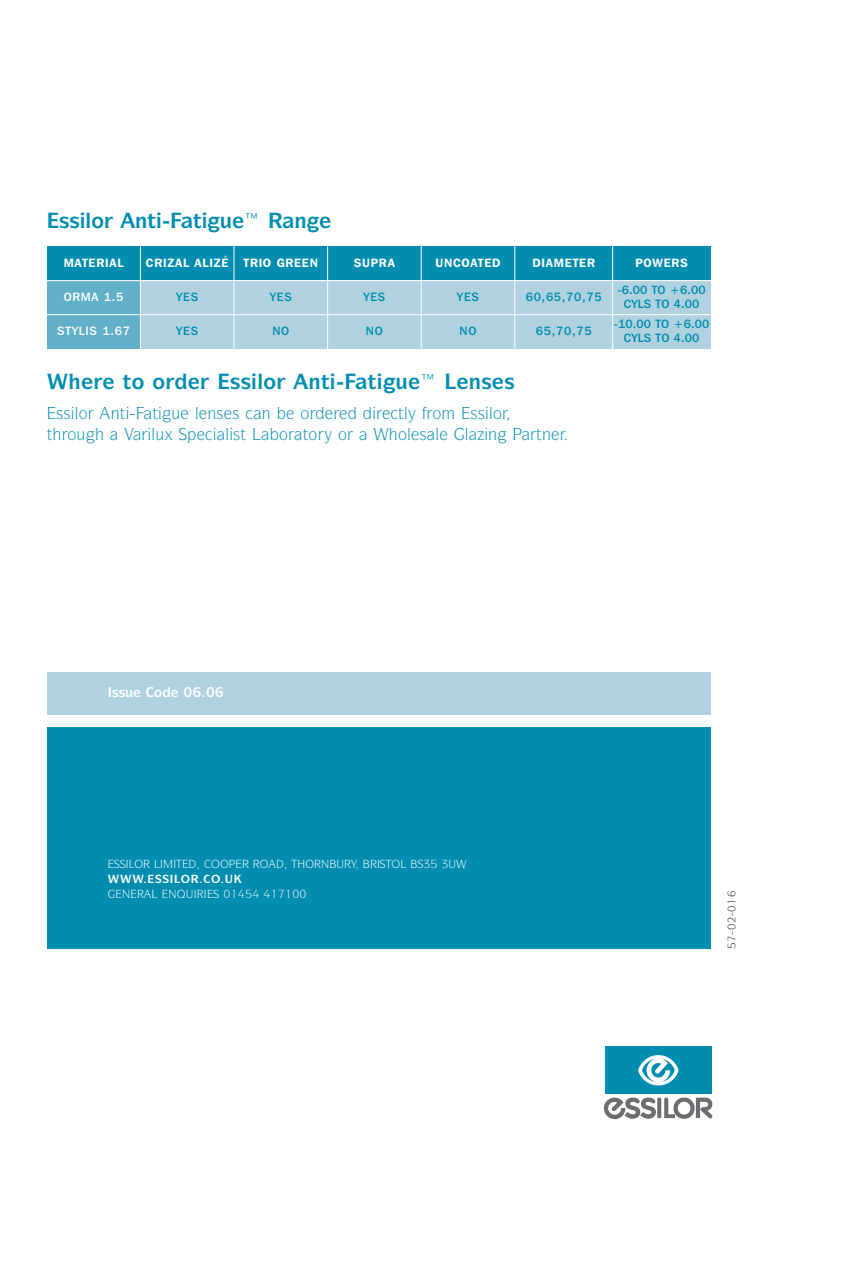
<style>
.page{position:relative;width:846px;height:1263px;background:#fff}
.page>*{position:absolute;margin:0;border:0;box-sizing:border-box;transform-origin:0 0}
.t1{font:700 21px "Symbol IT Cby BT";color:#008db0}
.t2{font:16.5px "Symbol IT Cby BT";color:#008db0}
.t3{font:700 13.5px "Symbol IT Cby BT";color:#fff}
.t4{font:600 12px "Franklin Gothic IT Cby BT";letter-spacing:.06em;color:#fff}
.t5{font:500 12px/14.4px "Franklin Gothic IT Cby BT";letter-spacing:.01em;color:#008db0;text-align:center}
.t6{font:500 12px "Franklin Gothic IT Cby BT";letter-spacing:.06em;color:#008db0}
.t7{font:500 12px "Franklin Gothic IT Cby BT";letter-spacing:.06em;color:#fff}
.t8{font:11.25px "Symbol IT Cby BT";color:#fff}
</style>
<div class="page">
<div style="left:612px;top:247px;width:98px;height:34px;background:#008db0"></div>
<div style="left:612px;top:281px;width:98px;height:34px;background:#afd1e0"></div>
<div style="left:612px;top:315px;width:98px;height:34px;background:#afd1e0"></div>
<div style="left:47px;top:672px;width:663px;height:42px;background:#afd1e0"></div>
<div style="left:47px;top:727px;width:663px;height:221px;background:#008db0"></div>
<div style="left:47px;top:247px;width:93px;height:34px;background:#008db0"></div>
<div style="left:140px;top:247px;width:94px;height:34px;background:#008db0"></div>
<div style="left:234px;top:247px;width:93px;height:34px;background:#008db0"></div>
<div style="left:327px;top:247px;width:94px;height:34px;background:#008db0"></div>
<div style="left:514px;top:247px;width:98px;height:34px;background:#008db0"></div>
<div style="left:47px;top:281px;width:93px;height:34px;background:#61afc8"></div>
<div style="left:140px;top:281px;width:94px;height:34px;background:#afd1e0"></div>
<div style="left:234px;top:281px;width:93px;height:34px;background:#afd1e0"></div>
<div style="left:327px;top:281px;width:94px;height:34px;background:#afd1e0"></div>
<div style="left:514px;top:281px;width:98px;height:34px;background:#afd1e0"></div>
<div style="left:47px;top:315px;width:93px;height:34px;background:#61afc8"></div>
<div style="left:140px;top:315px;width:94px;height:34px;background:#afd1e0"></div>
<div style="left:234px;top:315px;width:93px;height:34px;background:#afd1e0"></div>
<div style="left:327px;top:315px;width:94px;height:34px;background:#afd1e0"></div>
<div style="left:421px;top:247px;width:93px;height:34px;background:#008db0"></div>
<div style="left:421px;top:281px;width:93px;height:34px;background:#afd1e0"></div>
<div style="left:421px;top:315px;width:93px;height:34px;background:#afd1e0"></div>
<div style="left:514px;top:315px;width:98px;height:34px;background:#afd1e0"></div>
<hr style="left:140px;top:242px;width:1px;height:111px;background:#fff">
<hr style="left:233px;top:242px;width:1px;height:111px;background:#fff">
<hr style="left:327px;top:242px;width:1px;height:111px;background:#fff">
<hr style="left:421px;top:242px;width:1px;height:111px;background:#fff">
<hr style="left:514px;top:242px;width:1px;height:111px;background:#fff">
<hr style="left:612px;top:242px;width:1px;height:111px;background:#fff">
<hr style="left:43px;top:280px;width:671px;height:1px;background:#fff">
<hr style="left:43px;top:314px;width:671px;height:1px;background:#fff">
<svg style="left:603px;top:1097px;width:109px;height:22px"></svg>
<div style="left:605px;top:1046px;width:106px;height:48px;background:#008db0"></div>
<svg style="left:638px;top:1055px;width:41px;height:31px"></svg>
<h1 class="t1" style="left:59px;top:213px;width:46px">▲▲ ●□</h1>
<h1 class="t1" style="left:294px;top:213px;width:14px">■</h1>
<p class="t4" style="left:64px;top:258px;width:61px">MATERIAL</p>
<p class="t4" style="left:146px;top:258px;width:84px">CRIZAL ALIZÉ</p>
<p class="t4" style="left:243px;top:258px;width:76px">TRIO GREEN</p>
<p class="t4" style="left:354px;top:258px;width:43px">SUPRA</p>
<p class="t4" style="left:532px;top:258px;width:64px">DIAMETER</p>
<p class="t7" style="left:64px;top:292px;width:61px">ORMA 1.5</p>
<p class="t6" style="left:176px;top:292px;width:24px">YES</p>
<p class="t6" style="left:270px;top:292px;width:24px">YES</p>
<p class="t6" style="left:363px;top:292px;width:24px">YES</p>
<p class="t6" style="left:525px;top:292px;width:77px">60,65,70,75</p>
<p class="t7" style="left:57px;top:326px;width:74px">STYLIS 1.67</p>
<p class="t6" style="left:176px;top:326px;width:24px">YES</p>
<p class="t6" style="left:272px;top:326px;width:18px">NO</p>
<p class="t6" style="left:366px;top:326px;width:18px">NO</p>
<p class="t4" style="left:435px;top:258px;width:66px">UNCOATED</p>
<p class="t6" style="left:457px;top:292px;width:24px">YES</p>
<p class="t6" style="left:459px;top:326px;width:18px">NO</p>
<p class="t6" style="left:536px;top:326px;width:57px">65,70,75</p>
<h1 class="t1" style="left:123px;top:374px;width:44px">▼□ □</h1>
<h1 class="t1" style="left:230px;top:374px;width:47px">▲▲ ●□</h1>
<h1 class="t1" style="left:469px;top:374px;width:47px">■▲ ▲</h1>
<h2 class="t2" style="left:56px;top:407px;width:33px">▲▲ ●□</h2>
<h2 class="t2" style="left:152px;top:407px;width:89px">▼ ◆ ●■▲▲</h2>
<h2 class="t2" style="left:432px;top:407px;width:71px">□ ▲▲ ●□</h2>
<h2 class="t2" style="left:47px;top:428px;width:40px">▼ □◆</h2>
<h2 class="t2" style="left:225px;top:428px;width:22px">●▲▼</h2>
<h2 class="t2" style="left:279px;top:428px;width:69px">□ ▼□ □</h2>
<h2 class="t2" style="left:398px;top:428px;width:43px">□●▲●</h2>
<p class="t4" style="left:635px;top:258px;width:54px">POWERS</p>
<p class="t5" style="left:617px;top:283px;width:90px">-6.00 TO +6.00<br>CYLS TO 4.00</p>
<p class="t5" style="left:613px;top:317px;width:97px">-10.00 TO +6.00<br>CYLS TO 4.00</p>
<p class="t3" style="left:112px;top:687px;width:23px">▲▲◆</p>
<p class="t8" style="left:238px;top:889px;width:34px">✔ ✔ ✔</p>
</div>
